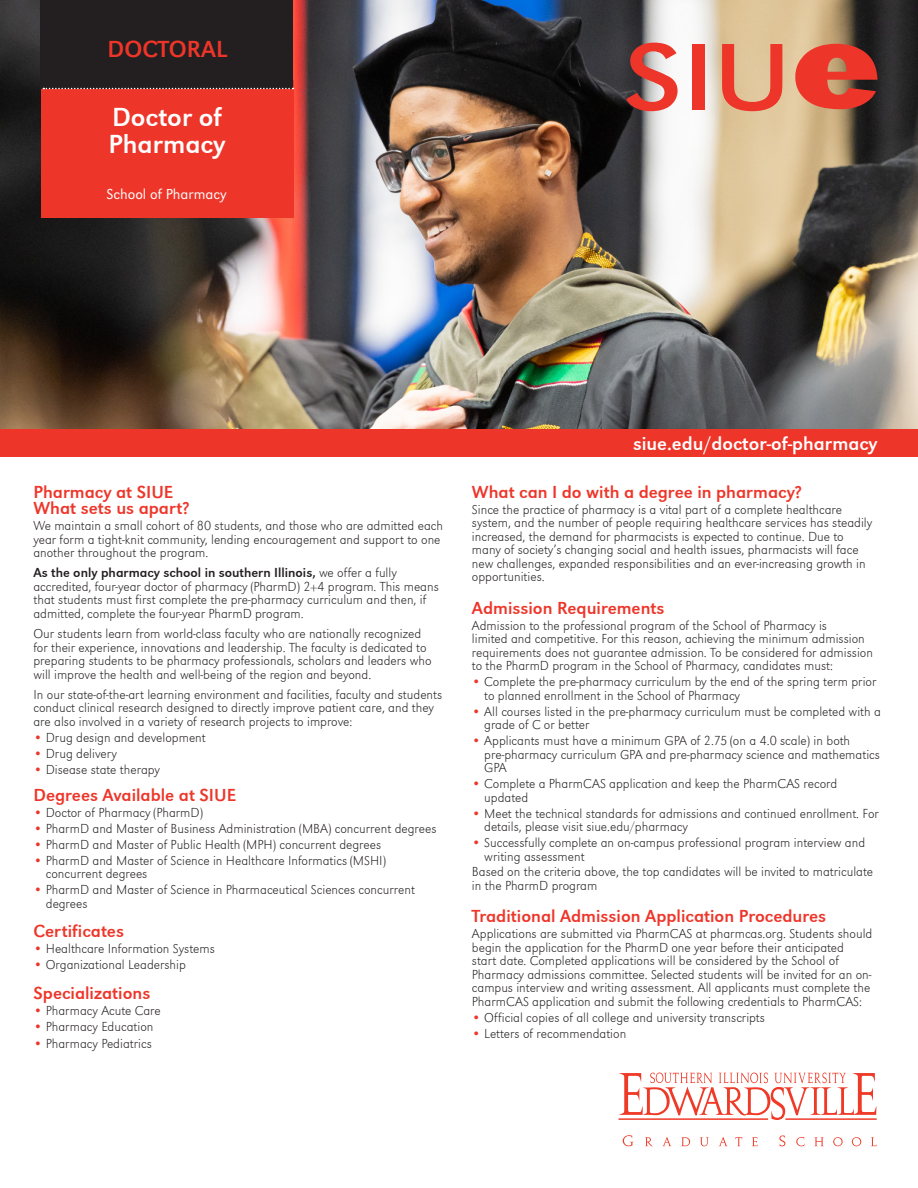
<style>
.page{position:relative;width:918px;height:1188px;background:#fff}
.page>*{position:absolute;margin:0;border:0;box-sizing:border-box;transform-origin:0 0}
.Program{font:27px/27px "URW Grotesk T";color:#fff}
.Undergrad{font:24px "URW Grotesk T";color:#ee3529}
.Sub_Header{font:19.5px "URW Grotesk T";color:#fff}
.Sub_Header-2{font:18px "URW Grotesk T";color:#ee3529}
.Undergrad-2{font:300 15px "URW Grotesk T";color:#fff}
.Bullets{font:13.5px/13.5px "URW Grotesk T Extr Ligh";color:#231f20}
.Paragraph{font:13.5px/13.5px "URW Grotesk T Extr Ligh";color:#231f20}
.s1{font-family:"URW Grotesk T"}
.s2{color:#ee3529}
</style>
<div class="page">
<img style="left:0;top:0;width:918px;height:429px">
<div style="left:41px;top:80px;width:253px;height:138px;background:#ee3529"></div>
<div style="left:0;top:429px;width:918px;height:27px;background:#ee3529"></div>
<div style="left:41px;top:0;width:252px;height:89px;background:#231f20"></div>
<svg style="left:43px;top:88px;width:250px;height:1px"></svg>
<svg style="left:626px;top:43px;width:52px;height:68px;background:#c36e69"></svg>
<div style="left:693px;top:44px;width:12px;height:66px;background:#ee3529"></div>
<svg style="left:722px;top:44px;width:60px;height:67px;background:#e58668"></svg>
<svg style="left:795px;top:44px;width:83px;height:65px;background:#ca4a39"></svg>
<hr style="left:785px;top:1118px;width:92px;height:2px;background:#ef3a28">
<svg style="left:619px;top:1072px;width:257px;height:48px"></svg>
<svg style="left:623px;top:1135px;width:11px;height:11px"></svg>
<svg style="left:645px;top:1137px;width:8px;height:9px"></svg>
<svg style="left:663px;top:1137px;width:8px;height:9px"></svg>
<svg style="left:681px;top:1137px;width:9px;height:9px"></svg>
<svg style="left:699px;top:1137px;width:10px;height:9px"></svg>
<svg style="left:719px;top:1137px;width:8px;height:9px"></svg>
<svg style="left:735px;top:1137px;width:7px;height:9px"></svg>
<svg style="left:751px;top:1137px;width:7px;height:9px"></svg>
<svg style="left:779px;top:1135px;width:6px;height:11px"></svg>
<svg style="left:796px;top:1137px;width:9px;height:9px"></svg>
<svg style="left:814px;top:1137px;width:10px;height:9px"></svg>
<svg style="left:833px;top:1137px;width:10px;height:9px"></svg>
<svg style="left:852px;top:1137px;width:9px;height:9px"></svg>
<svg style="left:870px;top:1137px;width:7px;height:9px"></svg>
<p class="Undergrad" style="left:108px;top:36px;width:121px">DOCTORAL</p>
<p class="Program" style="left:108px;top:103px;width:119px">Doctor of<br>Pharmacy</p>
<p class="Undergrad-2" style="left:106px;top:185px;width:122px">School of Pharmacy</p>
<p class="Sub_Header-2" style="left:33px;top:481px;width:141px">Pharmacy at SIUE</p>
<p class="Sub_Header-2" style="left:33px;top:498px;width:158px">What sets us apart?</p>
<p class="Paragraph" style="left:33px;top:519px;width:411px">We maintain a small cohort of 80 students, and those who are admitted each year form a tight-knit community, lending encouragement and support to one another throughout the program.</p>
<p class="Paragraph" style="left:33px;top:566px;width:407px"><span class="s1">As the only pharmacy school in southern Illinois,</span> we offer a fully accredited, four-year doctor of pharmacy (PharmD) 2+4 program. This means that students must first complete the pre-pharmacy curriculum and then, if admitted, complete the four-year PharmD program.</p>
<p class="Paragraph" style="left:33px;top:627px;width:400px">Our students learn from world-class faculty who are nationally recognized for their experience, innovations and leadership. The faculty is dedicated to preparing students to be pharmacy professionals, scholars and leaders who will improve the health and well-being of the region and beyond.</p>
<p class="Paragraph" style="left:33px;top:687px;width:410px">In our state-of-the-art learning environment and facilities, faculty and students conduct clinical research designed to directly improve patient care, and they are also involved in a variety of research projects to improve:</p>
<p class="Paragraph" style="left:33px;top:730px;width:174px"><span class="s2">•</span> Drug design and development</p>
<p class="Paragraph" style="left:33px;top:746px;width:85px"><span class="s2">•</span> Drug delivery</p>
<p class="Paragraph" style="left:33px;top:762px;width:128px"><span class="s2">•</span> Disease state therapy</p>
<p class="Sub_Header-2" style="left:33px;top:784px;width:204px">Degrees Available at SIUE</p>
<p class="Bullets" style="left:33px;top:805px;width:171px"><span class="s2">•</span> Doctor of Pharmacy (PharmD)</p>
<p class="Bullets" style="left:33px;top:821px;width:404px"><span class="s2">•</span> PharmD and Master of Business Administration (MBA) concurrent degrees</p>
<p class="Bullets" style="left:33px;top:837px;width:349px"><span class="s2">•</span> PharmD and Master of Public Health (MPH) concurrent degrees</p>
<p class="Bullets" style="left:46px;top:853px;width:342px;text-indent:-12px"><span class="s2">•</span> PharmD and Master of Science in Healthcare Informatics (MSHI) concurrent degrees</p>
<p class="Bullets" style="left:46px;top:883px;width:371px;text-indent:-12px"><span class="s2">•</span> PharmD and Master of Science in Pharmaceutical Sciences concurrent degrees</p>
<p class="Sub_Header-2" style="left:33px;top:921px;width:92px">Certificates</p>
<p class="Paragraph" style="left:33px;top:942px;width:183px"><span class="s2">•</span> Healthcare Information Systems</p>
<p class="Paragraph" style="left:33px;top:958px;width:154px"><span class="s2">•</span> Organizational Leadership</p>
<p class="Sub_Header-2" style="left:33px;top:983px;width:118px">Specializations</p>
<p class="Bullets" style="left:33px;top:1004px;width:129px"><span class="s2">•</span> Pharmacy Acute Care</p>
<p class="Bullets" style="left:33px;top:1020px;width:122px"><span class="s2">•</span> Pharmacy Education</p>
<p class="Bullets" style="left:33px;top:1036px;width:120px"><span class="s2">•</span> Pharmacy Pediatrics</p>
<p class="Sub_Header" style="left:633px;top:433px;width:246px">siue.edu/doctor-of-pharmacy</p>
<p class="Sub_Header-2" style="left:472px;top:481px;width:331px">What can I do with a degree in pharmacy?</p>
<p class="Bullets" style="left:472px;top:503px;width:402px">Since the practice of pharmacy is a vital part of a complete healthcare system, and the number of people requiring healthcare services has steadily increased, the demand for pharmacists is expected to continue. Due to many of society’s changing social and health issues, pharmacists will face new challenges, expanded responsibilities and an ever-increasing growth in opportunities.</p>
<p class="Sub_Header-2" style="left:472px;top:598px;width:194px">Admission Requirements</p>
<p class="Bullets" style="left:472px;top:619px;width:403px">Admission to the professional program of the School of Pharmacy is<br>limited and competitive. For this reason, achieving the minimum admission requirements does not guarantee admission. To be considered for admission to the PharmD program in the School of Pharmacy, candidates must:</p>
<p class="Bullets" style="left:484px;top:675px;width:394px;text-indent:-12px"><span class="s2">•</span> Complete the pre-pharmacy curriculum by the end of the spring term prior to planned enrollment in the School of Pharmacy</p>
<p class="Bullets" style="left:484px;top:704px;width:398px;text-indent:-12px"><span class="s2">•</span> All courses listed in the pre-pharmacy curriculum must be completed with a grade of C or better</p>
<p class="Bullets" style="left:484px;top:734px;width:397px;text-indent:-12px"><span class="s2">•</span> Applicants must have a minimum GPA of 2.75 (on a 4.0 scale) in both pre-pharmacy curriculum GPA and pre-pharmacy science and mathematics<br>GPA</p>
<p class="Bullets" style="left:484px;top:777px;width:354px;text-indent:-12px"><span class="s2">•</span> Complete a PharmCAS application and keep the PharmCAS record updated</p>
<p class="Bullets" style="left:484px;top:806px;width:396px;text-indent:-12px"><span class="s2">•</span> Meet the technical standards for admissions and continued enrollment. For details, please visit siue.edu/pharmacy</p>
<p class="Bullets" style="left:484px;top:836px;width:382px;text-indent:-12px"><span class="s2">•</span> Successfully complete an on-campus professional program interview and writing assessment</p>
<p class="Bullets" style="left:472px;top:865px;width:403px">Based on the criteria above, the top candidates will be invited to matriculate in the PharmD program</p>
<p class="Sub_Header-2" style="left:472px;top:906px;width:356px">Traditional Admission Application Procedures</p>
<p class="Bullets" style="left:472px;top:927px;width:402px">Applications are submitted via PharmCAS at pharmcas.org. Students should begin the application for the PharmD one year before their anticipated<br>start date. Completed applications will be considered by the School of Pharmacy admissions committee. Selected students will be invited for an on&shy;campus interview and writing assessment. All applicants must complete the PharmCAS application and submit the following credentials to PharmCAS:</p>
<p class="Bullets" style="left:472px;top:1011px;width:295px"><span class="s2">•</span> Official copies of all college and university transcripts</p>
<p class="Bullets" style="left:472px;top:1027px;width:156px"><span class="s2">•</span> Letters of recommendation</p>
</div>
